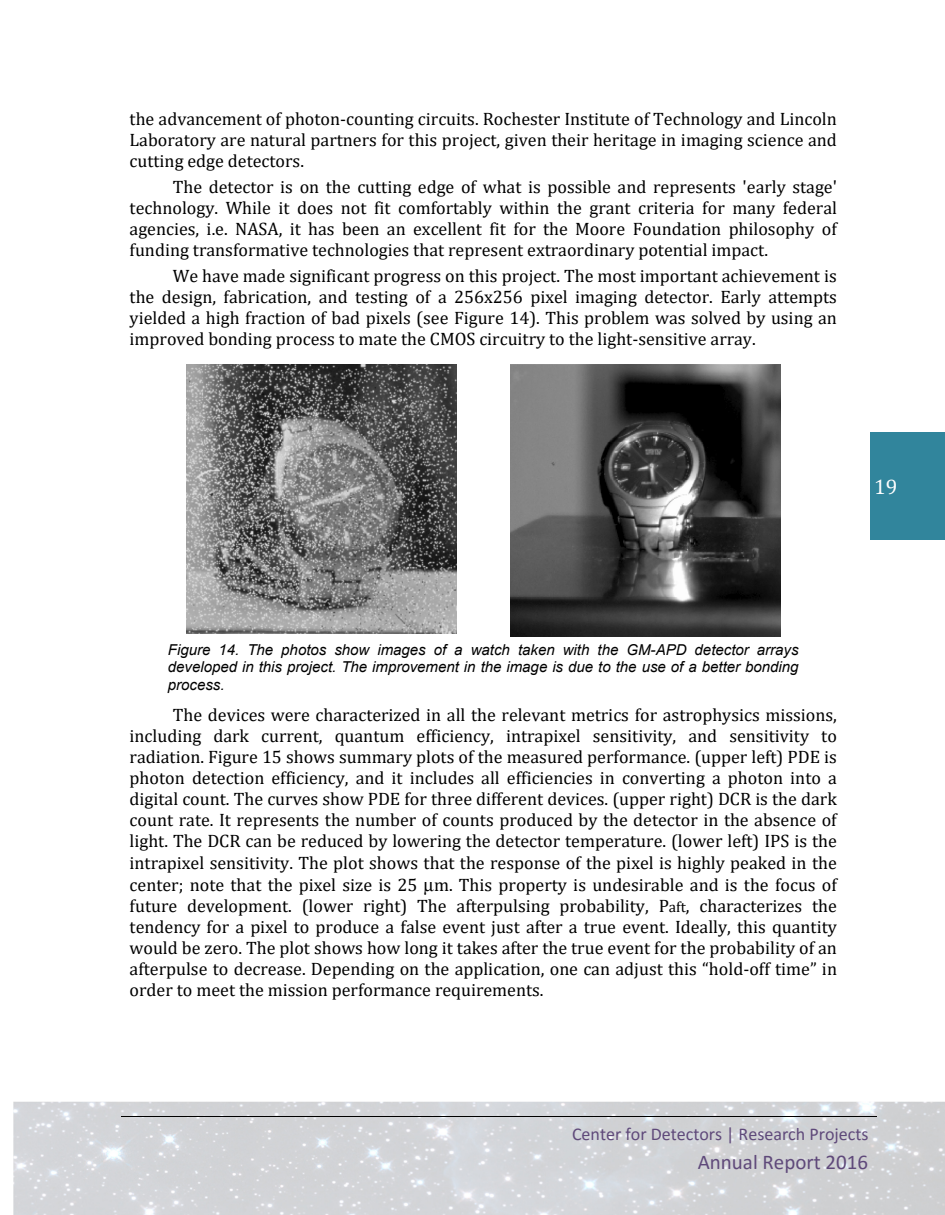
<style>
.page{position:relative;width:945px;height:1215px;background:#fff}
.page>*{position:absolute;margin:0;border:0;box-sizing:border-box;transform-origin:0 0}
.t1{font:21px "Calibri";color:#5f497a}
.t2{font:21px "Cambria";color:#fff}
.t3{font:18px/21.1px "Cambria";color:#000;text-align:justify}
.t4{font:18px "Calibri";color:#5f497a}
.t5{font:italic 15px/17.2px "Arial";color:#000;text-align:justify}
.s1{font-size:15px}
</style>
<div class="page">
<img style="left:13px;top:1102px;width:932px;height:113px">
<hr style="left:121px;top:1117px;width:756px;height:1px;background:#000">
<div style="left:870px;top:432px;width:75px;height:108px;background:#31859c"></div>
<img style="left:186px;top:364px;width:270px;height:270px">
<img style="left:510px;top:364px;width:270px;height:272px">
<p class="t3" style="left:130px;top:108px;width:709px">the advancement of photon-counting circuits. Rochester Institute of Technology and Lincoln Laboratory are natural partners for this project, given their heritage in imaging science and cutting edge detectors.</p>
<p class="t3" style="left:130px;top:176px;width:709px;text-indent:43px">The detector is on the cutting edge of what is possible and represents 'early stage' technology. While it does not fit comfortably within the grant criteria for many federal agencies, i.e. NASA, it has been an excellent fit for the Moore Foundation philosophy of funding transformative technologies that represent extraordinary potential impact.</p>
<p class="t3" style="left:130px;top:265px;width:709px;text-indent:43px">We have made significant progress on this project. The most important achievement is the design, fabrication, and testing of a 256x256 pixel imaging detector. Early attempts yielded a high fraction of bad pixels (see Figure 14). This problem was solved by using an improved bonding process to mate the CMOS circuitry to the light-sensitive array.</p>
<p class="t2" style="left:874px;top:474px;width:25px">19</p>
<p class="t5" style="left:168px;top:641px;width:632px">Figure 14. The photos show images of a watch taken with the GM-APD detector arrays developed in this project. The improvement in the image is due to the use of a better bonding process.</p>
<p class="t3" style="left:130px;top:704px;width:709px;text-indent:43px">The devices were characterized in all the relevant metrics for astrophysics missions, including dark current, quantum efficiency, intrapixel sensitivity, and sensitivity to radiation. Figure 15 shows summary plots of the measured performance. (upper left) PDE is photon detection efficiency, and it includes all efficiencies in converting a photon into a digital count. The curves show PDE for three different devices. (upper right) DCR is the dark count rate. It represents the number of counts produced by the detector in the absence of light. The DCR can be reduced by lowering the detector temperature. (lower left) IPS is the intrapixel sensitivity. The plot shows that the response of the pixel is highly peaked in the center; note that the pixel size is 25 m. This property is undesirable and is the focus of future development. (lower right) The afterpulsing probability, P<span class="s1">aft</span>, characterizes the tendency for a pixel to produce a false event just after a true event. Ideally, this quantity would be zero. The plot shows how long it takes after the true event for the probability of an afterpulse to decrease. Depending on the application, one can adjust this “hold-off time” in order to meet the mission performance requirements.</p>
<p class="t4" style="left:572px;top:1126px;width:298px">Center for Detectors | Research Projects</p>
<p class="t1" style="left:698px;top:1153px;width:172px">Annual Report 2016</p>
</div>
